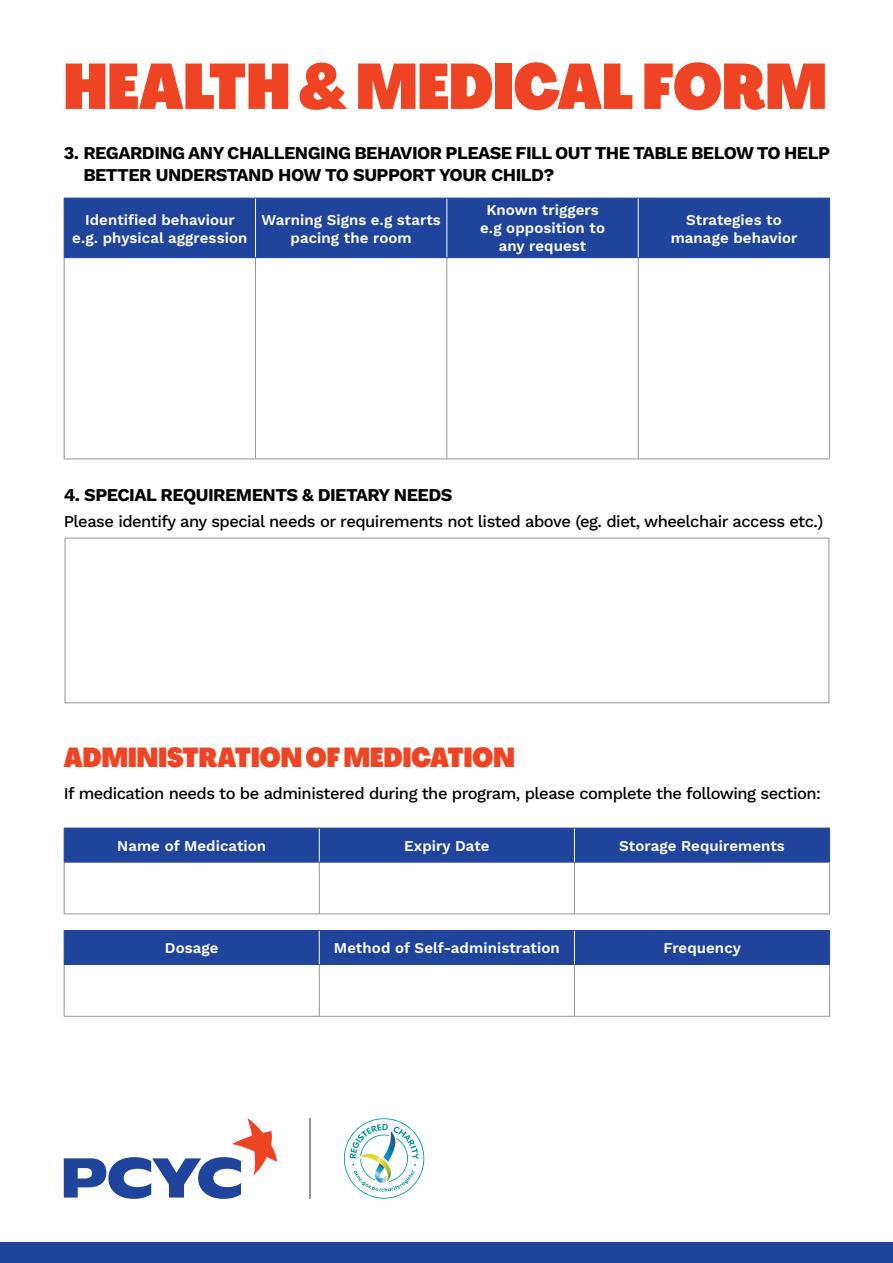
<style>
.page{position:relative;width:893px;height:1263px;background:#fff}
.page>*{position:absolute;margin:0;border:0;box-sizing:border-box;transform-origin:0 0}
.t1{font:900 63px "PP Agrandir Tight";letter-spacing:.005em;color:#ef4423}
.t2{font:900 27px "PP Agrandir Tight";letter-spacing:.005em;color:#ef4423}
.t3{font:700 18px/21.6px "Work Sans";letter-spacing:-.03em;color:#000}
.t4{font:500 16.5px "Work Sans";letter-spacing:-.03em;color:#000}
.t5{font:600 15px/18px "Work Sans";letter-spacing:.005em;color:#fff;text-align:center}
</style>
<div class="page">
<div style="left:0;top:1242px;width:893px;height:21px;background:#20449c"></div>
<svg style="left:64px;top:1118px;width:213px;height:81px"></svg>
<hr style="left:310px;top:1118px;width:1px;height:81px;background:#939598">
<svg style="left:343px;top:1118px;width:82px;height:81px"></svg>
<div style="left:65px;top:199px;width:764px;height:58px;background:#20449c"></div>
<hr style="left:64px;top:258px;width:1px;height:200px;background:#939598">
<hr style="left:255px;top:258px;width:1px;height:200px;background:#939598">
<hr style="left:446px;top:258px;width:1px;height:200px;background:#939598">
<hr style="left:638px;top:258px;width:1px;height:200px;background:#939598">
<hr style="left:829px;top:258px;width:1px;height:200px;background:#939598">
<hr style="left:64px;top:458px;width:191px;height:1px;background:#939598">
<hr style="left:255px;top:458px;width:192px;height:1px;background:#939598">
<hr style="left:447px;top:458px;width:191px;height:1px;background:#939598">
<hr style="left:638px;top:458px;width:192px;height:1px;background:#939598">
<hr style="left:255px;top:198px;width:1px;height:59px;background:#fff">
<hr style="left:446px;top:198px;width:1px;height:59px;background:#fff">
<hr style="left:638px;top:198px;width:1px;height:59px;background:#fff">
<hr style="left:64px;top:198px;width:191px;height:1px;background:#20449c">
<hr style="left:64px;top:198px;width:1px;height:59px;background:#20449c">
<hr style="left:255px;top:198px;width:192px;height:1px;background:#20449c">
<hr style="left:447px;top:198px;width:191px;height:1px;background:#20449c">
<hr style="left:638px;top:198px;width:192px;height:1px;background:#20449c">
<hr style="left:829px;top:198px;width:1px;height:59px;background:#20449c">
<hr style="left:64px;top:257px;width:191px;height:1px;background:#20449c">
<hr style="left:255px;top:257px;width:192px;height:1px;background:#20449c">
<hr style="left:447px;top:257px;width:191px;height:1px;background:#20449c">
<hr style="left:638px;top:257px;width:192px;height:1px;background:#20449c">
<div style="left:65px;top:829px;width:764px;height:33px;background:#20449c"></div>
<hr style="left:64px;top:862px;width:1px;height:51px;background:#939598">
<hr style="left:319px;top:862px;width:1px;height:51px;background:#939598">
<hr style="left:574px;top:862px;width:1px;height:51px;background:#939598">
<hr style="left:829px;top:862px;width:1px;height:51px;background:#939598">
<hr style="left:64px;top:913px;width:255px;height:1px;background:#939598">
<hr style="left:319px;top:913px;width:255px;height:1px;background:#939598">
<hr style="left:574px;top:913px;width:256px;height:1px;background:#939598">
<hr style="left:319px;top:828px;width:1px;height:34px;background:#fff">
<hr style="left:574px;top:828px;width:1px;height:34px;background:#fff">
<hr style="left:64px;top:828px;width:255px;height:1px;background:#20449c">
<hr style="left:64px;top:828px;width:1px;height:34px;background:#20449c">
<hr style="left:319px;top:828px;width:255px;height:1px;background:#20449c">
<hr style="left:574px;top:828px;width:256px;height:1px;background:#20449c">
<hr style="left:829px;top:828px;width:1px;height:34px;background:#20449c">
<hr style="left:64px;top:862px;width:255px;height:1px;background:#20449c">
<hr style="left:319px;top:862px;width:255px;height:1px;background:#20449c">
<hr style="left:574px;top:862px;width:256px;height:1px;background:#20449c">
<div style="left:65px;top:931px;width:764px;height:33px;background:#20449c"></div>
<hr style="left:64px;top:965px;width:1px;height:51px;background:#939598">
<hr style="left:319px;top:965px;width:1px;height:51px;background:#939598">
<hr style="left:574px;top:965px;width:1px;height:51px;background:#939598">
<hr style="left:829px;top:965px;width:1px;height:51px;background:#939598">
<hr style="left:64px;top:1016px;width:255px;height:1px;background:#939598">
<hr style="left:319px;top:1016px;width:255px;height:1px;background:#939598">
<hr style="left:574px;top:1016px;width:256px;height:1px;background:#939598">
<hr style="left:319px;top:931px;width:1px;height:33px;background:#fff">
<hr style="left:574px;top:931px;width:1px;height:33px;background:#fff">
<hr style="left:64px;top:930px;width:255px;height:1px;background:#20449c">
<hr style="left:64px;top:931px;width:1px;height:33px;background:#20449c">
<hr style="left:319px;top:930px;width:255px;height:1px;background:#20449c">
<hr style="left:574px;top:930px;width:256px;height:1px;background:#20449c">
<hr style="left:829px;top:931px;width:1px;height:33px;background:#20449c">
<hr style="left:64px;top:964px;width:255px;height:1px;background:#20449c">
<hr style="left:319px;top:964px;width:255px;height:1px;background:#20449c">
<hr style="left:574px;top:964px;width:256px;height:1px;background:#20449c">
<div style="left:65px;top:538px;width:764px;height:165px;border:1px solid #939598"></div>
<h1 class="t1" style="left:64px;top:47px;width:764px">HEALTH &amp; MEDICAL FORM</h1>
<p class="t3" style="left:83px;top:142px;width:748px;text-indent:-20px">3. REGARDING ANY CHALLENGING BEHAVIOR PLEASE FILL OUT THE TABLE BELOW TO HELP<br>BETTER UNDERSTAND HOW TO SUPPORT YOUR CHILD?</p>
<p class="t5" style="left:72px;top:210px;width:177px">Identified behaviour e.g. physical aggression</p>
<p class="t5" style="left:262px;top:210px;width:181px">Warning Signs e.g starts pacing the room</p>
<p class="t5" style="left:480px;top:201px;width:126px">Known triggers e.g opposition to any request</p>
<p class="t5" style="left:671px;top:210px;width:128px">Strategies to manage behavior</p>
<p class="t3" style="left:64px;top:484px;width:390px">4. SPECIAL REQUIREMENTS &amp; DIETARY NEEDS</p>
<p class="t4" style="left:64px;top:512px;width:761px">Please identify any special needs or requirements not listed above (eg. diet, wheelchair access etc.)</p>
<h2 class="t2" style="left:64px;top:740px;width:452px">ADMINISTRATION OF MEDICATION</h2>
<p class="t4" style="left:64px;top:784px;width:759px">If medication needs to be administered during the program, please complete the following section:</p>
<p class="t5" style="left:117px;top:837px;width:150px">Name of Medication</p>
<p class="t5" style="left:404px;top:837px;width:87px">Expiry Date</p>
<p class="t5" style="left:619px;top:837px;width:167px">Storage Requirements</p>
<p class="t5" style="left:165px;top:939px;width:55px">Dosage</p>
<p class="t5" style="left:334px;top:939px;width:227px">Method of Self-administration</p>
<p class="t5" style="left:663px;top:939px;width:79px">Frequency</p>
</div>
